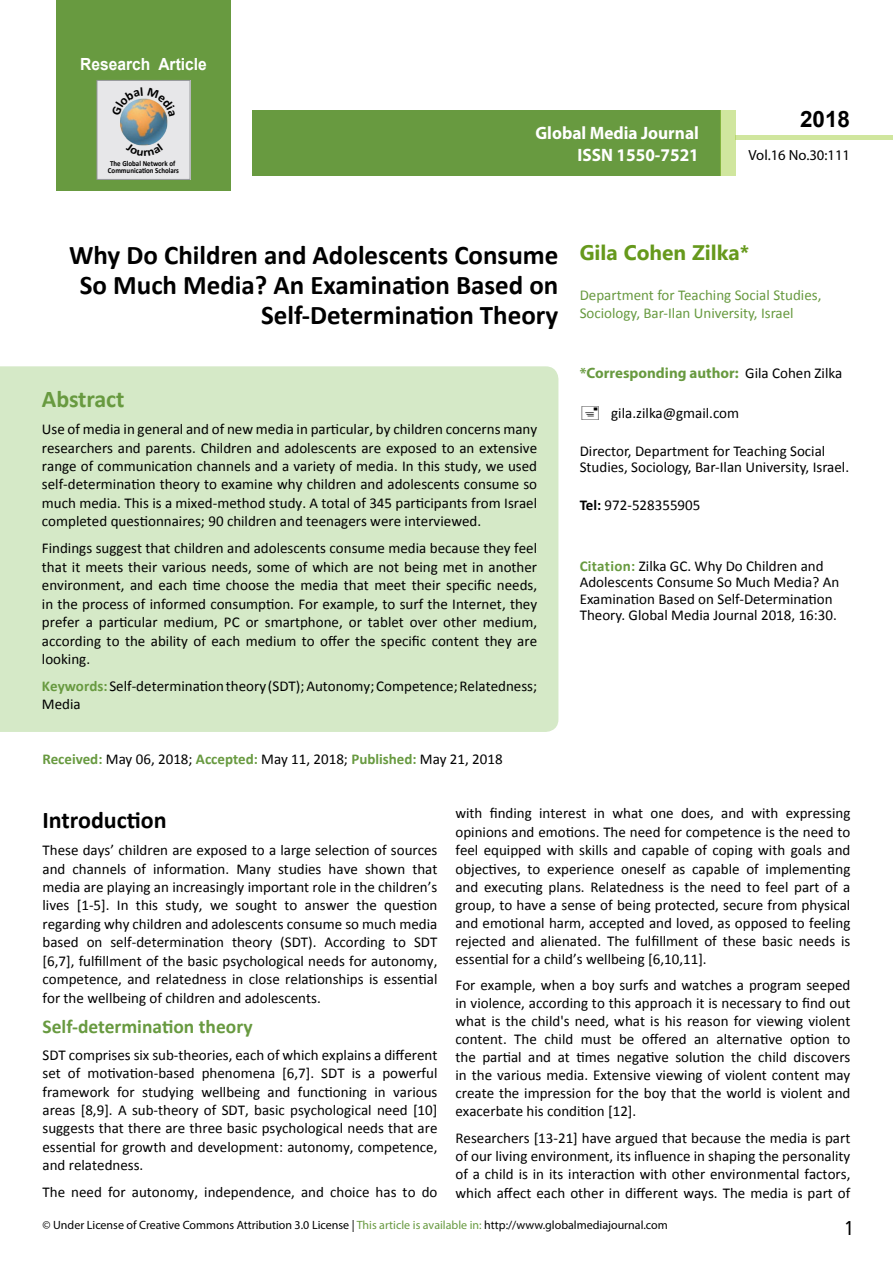
<style>
.page{position:relative;width:893px;height:1263px;background:#fff}
.page>*{position:absolute;margin:0;border:0;box-sizing:border-box;transform-origin:0 0}
.t1{font:700 27px/29.7px "Calibri";color:#000;text-align:right}
.t2{font:25.5px "Tunga";color:#000}
.t3{font:700 24px "Calibri";color:#000}
.t4{font:700 24px "Calibri";letter-spacing:-.005em;color:#689a40}
.t5{font:700 22.5px "Arial";color:#000}
.t6{font:700 21px "Segoe UI";color:#66991c}
.t7{font:700 19.5px "Calibri";color:#689a40}
.t8{font:700 18px/21.6px "Myriad Pro";color:#fff;text-align:right;scale:.96 1}
.t9{font:700 16.8px "Arial";color:#fff;scale:.93 1}
.t10{font:15px/18.5px "Calibri";color:#000;text-align:justify}
.t11{font:15px/17.4px "Calibri";color:#689a40}
.t12{font:700 15px "Myriad Pro";color:#689a40}
.t13{font:14.7px "Myriad Pro";color:#000}
.t14{font:12px "Myriad Pro";color:#000}
.t15{font:700 7.65px/6.6px "Calibri";color:#000;scale:.9 1}
.s1{font-weight:700;color:#689a40}
.s2{font-family:"Calibri";font-weight:400;color:#000}
.s3{font-weight:700}
.s4{color:#689a40}
</style>
<div class="page">
<div style="left:252px;top:110px;width:469px;height:66px;background:#689a40"></div>
<div style="left:720px;top:110px;width:16px;height:66px;background:#d0e69e"></div>
<div style="left:56px;top:0;width:175px;height:190px;background:#689a40"></div>
<div style="left:736px;top:135px;width:157px;height:5px;background:#d0e69e"></div>
<div style="left:97px;top:80px;width:93px;height:99px;background:#e7e7e9"></div>
<img style="left:120px;top:116px;width:48px;height:27px">
<div style="left:97px;top:80px;width:93px;height:99px;border:1px solid #939598"></div>
<div style="left:0;top:366px;width:558px;height:366px;background:#d5e9c7"></div>
<svg style="left:121px;top:98px;width:46px;height:18px"></svg>
<svg style="left:133px;top:143px;width:22px;height:3px"></svg>
<p class="t9" style="left:80px;top:52px;width:138px">Research Article</p>
<p class="t15" style="left:108px;top:160px;width:81px">The Global Network of<br>Communication Scholars</p>
<p class="t8" style="left:535px;top:122px;width:172px">Global Media Journal<br>ISSN 1550-7521</p>
<h3 class="t5" style="left:800px;top:104px;width:52px">2018</h3>
<p class="t13" style="left:749px;top:146px;width:103px">Vol.16 No.30:111</p>
<h1 class="t1" style="left:69px;top:241px;width:491px">Why Do Children and Adolescents Consume<br>So Much Media? An Examination Based on<br>Self-Determination Theory</h1>
<h3 class="t4" style="left:42px;top:384px;width:84px">Abstract</h3>
<p class="t10" style="left:42px;top:420px;width:497px">Use of media in general and of new media in particular, by children concerns many researchers and parents. Children and adolescents are exposed to an extensive range of communication channels and a variety of media. In this study, we used self-determination theory to examine why children and adolescents consume so much media. This is a mixed-method study. A total of 345 participants from Israel completed questionnaires; 90 children and teenagers were interviewed.</p>
<p class="t10" style="left:42px;top:539px;width:497px">Findings suggest that children and adolescents consume media because they feel that it meets their various needs, some of which are not being met in another environment, and each time choose the media that meet their specific needs, in the process of informed consumption. For example, to surf the Internet, they prefer a particular medium, PC or smartphone, or tablet over other medium, according to the ability of each medium to offer the specific content they are looking.</p>
<p class="t10" style="left:42px;top:677px;width:497px"><span class="s1">Keywords:</span> Self-determination theory (SDT); Autonomy; Competence; Relatedness;<br>Media</p>
<p class="t10" style="left:43px;top:750px;width:462px"><span class="s1">Received:</span> May 06, 2018; <span class="s1">Accepted:</span> May 11, 2018; <span class="s1">Published:</span> May 21, 2018</p>
<h3 class="t6" style="left:580px;top:237px;width:171px">Gila Cohen Zilka*</h3>
<p class="t11" style="left:580px;top:287px;width:243px">Department for Teaching Social Studies,<br>Sociology, Bar-Ilan University, Israel</p>
<p class="t12" style="left:580px;top:363px;width:264px">*Corresponding author: <span class="s2">Gila Cohen Zilka</span></p>
<p class="t10" style="left:611px;top:404px;width:129px">gila.zilka@gmail.com</p>
<p class="t10" style="left:580px;top:443px;width:271px;line-height:16.5px">Director, Department for Teaching Social<br>Studies, Sociology, Bar-Ilan University, Israel.</p>
<p class="t10" style="left:580px;top:496px;width:122px"><span class="s3">Tel:</span> 972-528355905</p>
<p class="t10" style="left:580px;top:557px;width:261px;line-height:16.5px;text-align:left"><span class="s1">Citation:</span> Zilka GC. Why Do Children and Adolescents Consume So Much Media? An Examination Based on Self-Determination Theory. Global Media Journal 2018, 16:30.</p>
<h3 class="t3" style="left:43px;top:805px;width:126px">Introduction</h3>
<p class="t10" style="left:43px;top:841px;width:396px">These days’ children are exposed to a large selection of sources and channels of information. Many studies have shown that media are playing an increasingly important role in the children’s lives [1-5]. In this study, we sought to answer the question regarding why children and adolescents consume so much media based on self-determination theory (SDT). According to SDT [6,7], fulfillment of the basic psychological needs for autonomy, competence, and relatedness in close relationships is essential for the wellbeing of children and adolescents.</p>
<h3 class="t7" style="left:43px;top:1014px;width:212px">Self-determination theory</h3>
<p class="t10" style="left:43px;top:1045px;width:396px">SDT comprises six sub-theories, each of which explains a different set of motivation-based phenomena [6,7]. SDT is a powerful framework for studying wellbeing and functioning in various areas [8,9]. A sub-theory of SDT, basic psychological need [10] suggests that there are three basic psychological needs that are essential for growth and development: autonomy, competence, and relatedness.</p>
<p class="t10" style="left:43px;top:1183px;width:396px">The need for autonomy, independence, and choice has to do</p>
<p class="t10" style="left:455px;top:804px;width:396px">with finding interest in what one does, and with expressing opinions and emotions. The need for competence is the need to feel equipped with skills and capable of coping with goals and objectives, to experience oneself as capable of implementing and executing plans. Relatedness is the need to feel part of a group, to have a sense of being protected, secure from physical and emotional harm, accepted and loved, as opposed to feeling rejected and alienated. The fulfillment of these basic needs is essential for a child’s wellbeing [6,10,11].</p>
<p class="t10" style="left:455px;top:976px;width:396px;line-height:18px">For example, when a boy surfs and watches a program seeped in violence, according to this approach it is necessary to find out what is the child's need, what is his reason for viewing violent content. The child must be offered an alternative option to the partial and at times negative solution the child discovers in the various media. Extensive viewing of violent content may create the impression for the boy that the world is violent and exacerbate his condition [12].</p>
<p class="t10" style="left:455px;top:1128px;width:396px">Researchers [13-21] have argued that because the media is part of our living environment, its influence in shaping the personality of a child is in its interaction with other environmental factors, which affect each other in different ways. The media is part of</p>
<p class="t14" style="left:43px;top:1218px;width:627px">© Under License of Creative Commons Attribution 3.0 License | <span class="s4">This article is available in:</span> http://www.globalmediajournal.com</p>
<h2 class="t2" style="left:845px;top:1211px;width:9px">1</h2>
</div>
